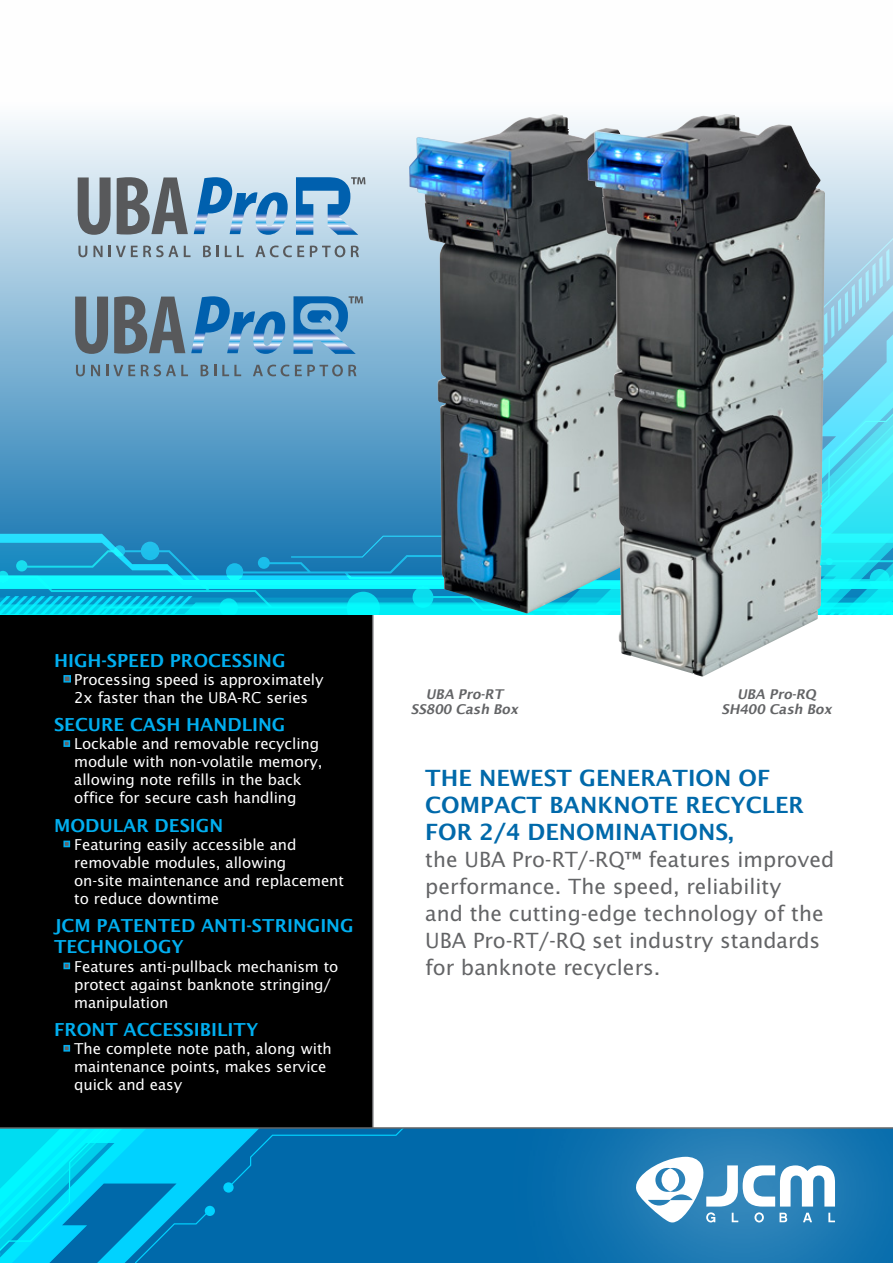
<style>
.page{position:relative;width:893px;height:1263px;background:#fff}
.page>*{position:absolute;margin:0;border:0;box-sizing:border-box;transform-origin:0 0}
.t1{font:600 22.5px/27px "Lucida Sans";color:#0069aa}
.t2{font:21px/27px "Lucida Sans Std";color:#636466}
.t3{font:600 18px/21.6px "Lucida Sans";color:#00aeef}
.t4{font:15px/18px "Lucida Sans Std";letter-spacing:-.01em;color:#fff}
.t5{font:italic 600 13.5px/15px "Lucida Sans";color:#636466;text-align:center}
</style>
<div class="page">
<svg style="left:0;top:114px;width:893px;height:145px"></svg>
<svg style="left:0;top:259px;width:409px;height:128px;background:#93bfda"></svg>
<div style="left:0;top:387px;width:290px;height:17px;background:#6da9ce"></div>
<svg style="left:290px;top:365px;width:119px;height:39px;background:#71aacf"></svg>
<svg style="left:722px;top:213px;width:171px;height:191px;background:#87a3ad"></svg>
<svg style="left:0;top:404px;width:893px;height:211px;background:#43a5c6"></svg>
<div style="left:0;top:615px;width:372px;height:519px;background:#000"></div>
<hr style="left:372px;top:615px;width:1px;height:513px;background:#636466">
<svg style="left:63px;top:675px;width:8px;height:7px"></svg>
<svg style="left:63px;top:740px;width:7px;height:7px"></svg>
<svg style="left:63px;top:841px;width:7px;height:6px"></svg>
<svg style="left:63px;top:962px;width:7px;height:7px"></svg>
<svg style="left:63px;top:1045px;width:7px;height:6px"></svg>
<svg style="left:78px;top:177px;width:33px;height:58px;background:#7f878d"></svg>
<svg style="left:117px;top:177px;width:71px;height:58px;background:#848d93"></svg>
<svg style="left:194px;top:177px;width:94px;height:58px;background:#83b2d7"></svg>
<svg style="left:78px;top:246px;width:9px;height:11px"></svg>
<svg style="left:93px;top:246px;width:10px;height:11px"></svg>
<svg style="left:109px;top:245px;width:69px;height:12px"></svg>
<svg style="left:184px;top:246px;width:7px;height:11px"></svg>
<svg style="left:203px;top:246px;width:8px;height:11px"></svg>
<svg style="left:217px;top:246px;width:2px;height:11px"></svg>
<svg style="left:225px;top:246px;width:19px;height:11px"></svg>
<svg style="left:255px;top:245px;width:49px;height:12px"></svg>
<svg style="left:310px;top:245px;width:35px;height:12px"></svg>
<svg style="left:351px;top:246px;width:8px;height:11px"></svg>
<svg style="left:296px;top:177px;width:69px;height:58px;background:#77a9d2"></svg>
<svg style="left:75px;top:297px;width:33px;height:57px;background:#6a7a85"></svg>
<svg style="left:114px;top:296px;width:71px;height:58px;background:#6d7f8b"></svg>
<svg style="left:191px;top:296px;width:94px;height:58px;background:#629fcc"></svg>
<svg style="left:76px;top:365px;width:9px;height:11px"></svg>
<svg style="left:91px;top:365px;width:9px;height:11px"></svg>
<svg style="left:106px;top:365px;width:29px;height:11px"></svg>
<svg style="left:141px;top:365px;width:47px;height:11px"></svg>
<svg style="left:201px;top:365px;width:7px;height:11px"></svg>
<svg style="left:214px;top:365px;width:2px;height:11px"></svg>
<svg style="left:222px;top:365px;width:19px;height:11px"></svg>
<svg style="left:253px;top:365px;width:36px;height:11px"></svg>
<svg style="left:295px;top:365px;width:61px;height:11px"></svg>
<svg style="left:293px;top:296px;width:70px;height:58px;background:#5e9bca"></svg>
<img style="left:409px;top:114px;width:178px;height:499px">
<img style="left:587px;top:114px;width:135px;height:559px">
<div style="left:215px;top:1129px;width:286px;height:134px;background:#0069aa"></div>
<svg style="left:0;top:1129px;width:215px;height:134px;background:#00b7e2"></svg>
<hr style="left:0;top:1127px;width:893px;height:2px;background:#636466">
<div style="left:501px;top:1017px;width:392px;height:246px;background:#fff;opacity:.65"></div>
<svg style="left:223px;top:1128px;width:612px;height:94px;background:#237eb6"></svg>
<div style="left:661px;top:1168px;width:18px;height:23px;background:#fff;border-radius:50%"></div>
<p class="t3" style="left:54px;top:649px;width:233px">HIGH-SPEED PROCESSING</p>
<p class="t4" style="left:74px;top:671px;width:251px">Processing speed is approximately<br>2x faster than the UBA-RC series</p>
<p class="t3" style="left:54px;top:714px;width:233px">SECURE CASH HANDLING</p>
<p class="t4" style="left:74px;top:735px;width:250px">Lockable and removable recycling module with non-volatile memory, allowing note refills in the back office for secure cash handling</p>
<p class="t3" style="left:54px;top:814px;width:171px">MODULAR DESIGN</p>
<p class="t4" style="left:74px;top:835px;width:271px">Featuring easily accessible and removable modules, allowing<br>on-site maintenance and replacement to reduce downtime</p>
<p class="t3" style="left:54px;top:914px;width:301px">JCM PATENTED ANTI-STRINGING<br>TECHNOLOGY</p>
<p class="t4" style="left:74px;top:957px;width:266px">Features anti-pullback mechanism to protect against banknote stringing/ manipulation</p>
<p class="t3" style="left:54px;top:1018px;width:206px">FRONT ACCESSIBILITY</p>
<p class="t4" style="left:74px;top:1040px;width:259px">The complete note path, along with maintenance points, makes service quick and easy</p>
<p class="t5" style="left:411px;top:686px;width:112px">UBA Pro-RT<br>SS800 Cash Box</p>
<p class="t5" style="left:721px;top:686px;width:114px">UBA Pro-RQ<br>SH400 Cash Box</p>
<h1 class="t1" style="left:425px;top:764px;width:380px">THE NEWEST GENERATION OF<br>COMPACT BANKNOTE RECYCLER<br>FOR 2/4 DENOMINATIONS,</h1>
<h2 class="t2" style="left:425px;top:846px;width:411px">the UBA Pro-RT/-RQ™ features improved performance. The speed, reliability<br>and the cutting-edge technology of the UBA Pro-RT/-RQ set industry standards for banknote recyclers.</h2>
</div>
